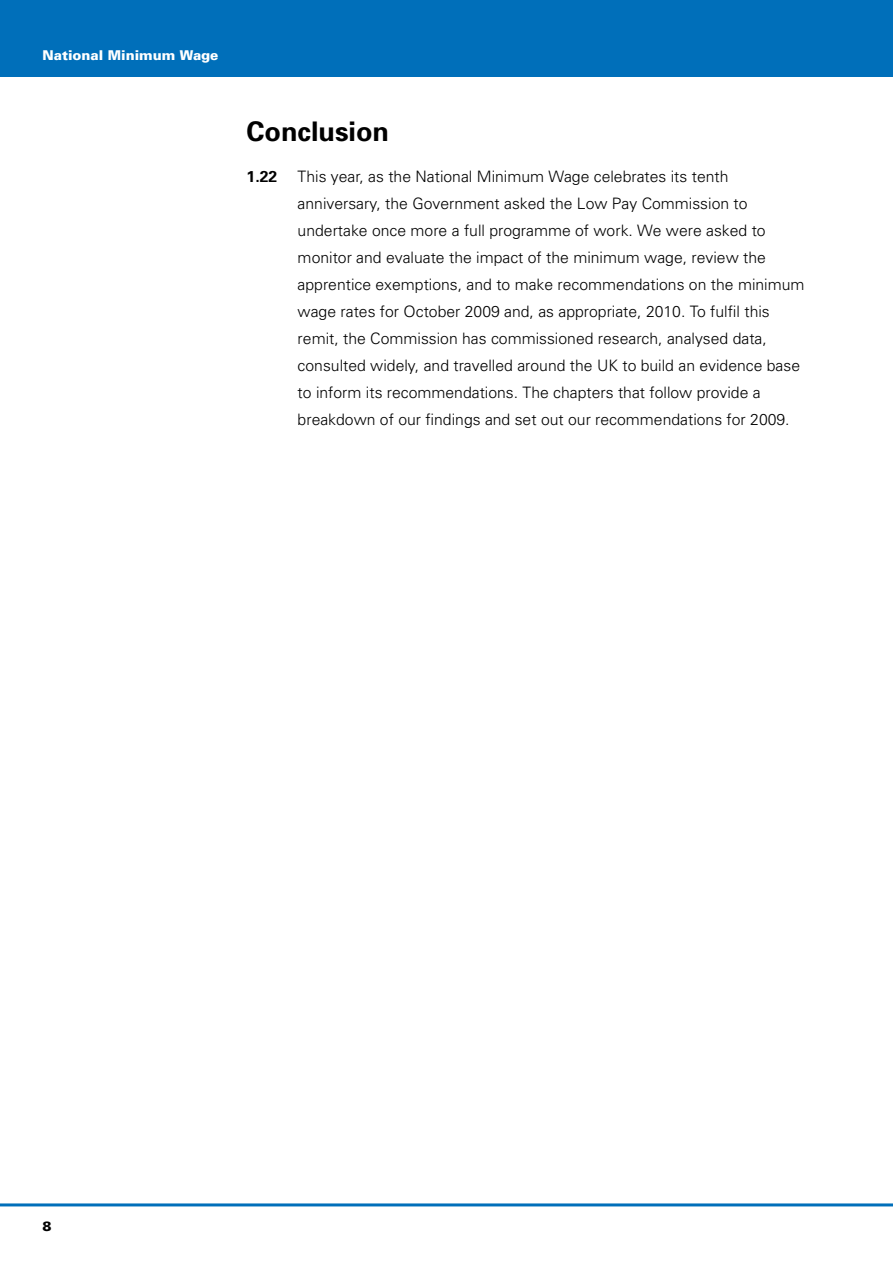
<style>
.page{position:relative;width:893px;height:1263px;background:#fff}
.page>*{position:absolute;margin:0;border:0;box-sizing:border-box;transform-origin:0 0}
.t1{font:700 27px "Univers";color:#000}
.t2{font:300 15.75px/27px "Univers";color:#000}
.t3{font:700 15.75px "Univers";color:#000}
.t4{font:900 13.5px "Univers";color:#fff}
.t5{font:900 13.5px "Univers";color:#000}
</style>
<div class="page">
<hr style="left:0;top:1203px;width:893px;height:3px;background:#006fba">
<div style="left:0;top:0;width:893px;height:77px;background:#006fba"></div>
<p class="t4" style="left:43px;top:46px;width:177px">National Minimum Wage</p>
<h1 class="t1" style="left:247px;top:114px;width:144px">Conclusion</h1>
<p class="t3" style="left:247px;top:166px;width:32px">1.22</p>
<p class="t2" style="left:298px;top:162px;width:508px">This year, as the National Minimum Wage celebrates its tenth anniversary, the Government asked the Low Pay Commission to undertake once more a full programme of work. We were asked to monitor and evaluate the impact of the minimum wage, review the apprentice exemptions, and to make recommendations on the minimum wage rates for October 2009 and, as appropriate, 2010. To fulfil this remit, the Commission has commissioned research, analysed data, consulted widely, and travelled around the UK to build an evidence base to inform its recommendations. The chapters that follow provide a breakdown of our findings and set out our recommendations for 2009.</p>
<p class="t5" style="left:43px;top:1218px;width:11px">8</p>
</div>
